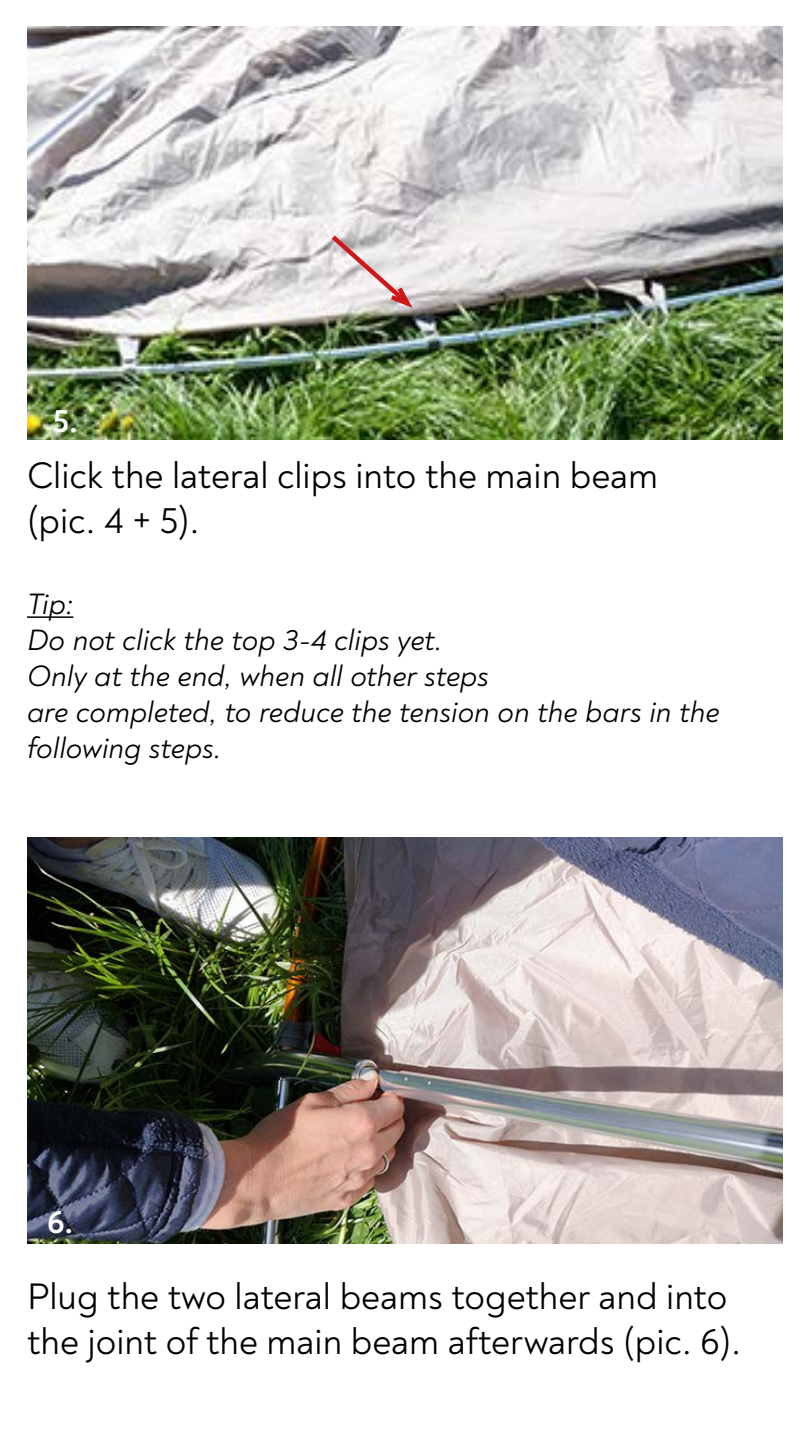
<style>
.page{position:relative;width:810px;height:1440px;background:#fff}
.page>*{position:absolute;margin:0;border:0;box-sizing:border-box;transform-origin:0 0}
.t1{font:37.5px/45px "Noah";color:#000}
.t2{font:700 33px "Noah";color:#fff}
.t3{font:italic 30px/36px "Noah";color:#000}
</style>
<div class="page">
<img style="left:27px;top:837px;width:756px;height:407px">
<hr style="left:27px;top:616px;width:46px;height:2px;background:#000">
<img style="left:27px;top:27px;width:756px;height:412px">
<svg style="left:327px;top:231px;width:90px;height:81px"></svg>
<p class="t2" style="left:53px;top:400px;width:27px">5.</p>
<p class="t1" style="left:27px;top:453px;width:633px">Click the lateral clips into the main beam (pic. 4 + 5).</p>
<p class="t3" style="left:27px;top:586px;width:694px">Tip:<br>Do not click the top 3-4 clips yet.<br>Only at the end, when all other steps<br>are completed, to reduce the tension on the bars in the following steps.</p>
<p class="t2" style="left:47px;top:1201px;width:28px">6.</p>
<p class="t1" style="left:27px;top:1274px;width:716px">Plug the two lateral beams together and into the joint of the main beam afterwards (pic. 6).</p>
</div>
